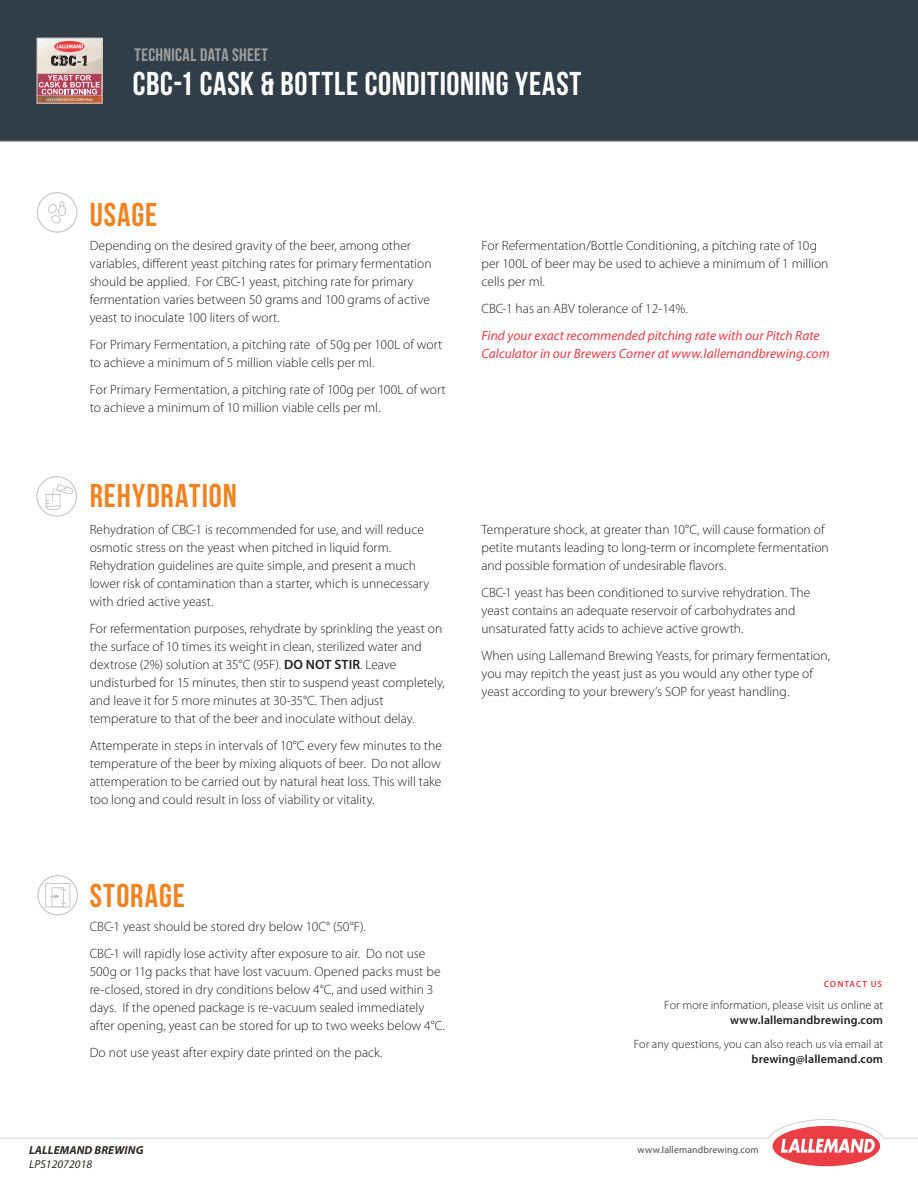
<style>
.page{position:relative;width:918px;height:1188px;background:#fff}
.page>*{position:absolute;margin:0;border:0;box-sizing:border-box;transform-origin:0 0}
.t1{font:33px "Bebas Neue";letter-spacing:.02em;color:#fff}
.t2{font:33px "Bebas Neue";letter-spacing:.03em;color:#ef8424}
.t3{font:18px "Bebas Neue";letter-spacing:.015em;color:#9e9e9e}
.t4{font:300 13.5px/18px "Myriad Pro";color:#231f20}
.t5{font:italic 13.5px/18px "Myriad Pro";letter-spacing:.005em;color:#ea3d44}
.t6{font:300 12px "Myriad Pro";letter-spacing:.005em;color:#231f20}
.t7{font:600 12px "Myriad Pro";letter-spacing:.01em;color:#231f20}
.t8{font:italic 700 11.7px "Myriad Pro";letter-spacing:.01em;color:#2e2926}
.t9{font:italic 11.7px "Myriad Pro";letter-spacing:.01em;color:#2e2926}
.t10{font:9.75px "Myriad Pro";letter-spacing:.015em;color:#4b4c4d}
.t11{font:600 9px "Myriad Pro";letter-spacing:.1em;color:#ea3d44}
.s1{font-weight:600}
</style>
<div class="page">
<div style="left:0;top:0;width:918px;height:141px;background:#313e48"></div>
<hr style="left:0;top:141px;width:918px;height:1px;background:#c4c5c9">
<svg style="left:39px;top:40px;width:62px;height:62px;background:#ce9e9b"></svg>
<div style="left:37px;top:38px;width:66px;height:66px;border:1px solid #c4c5c9"></div>
<svg style="left:0;top:1119px;width:918px;height:48px"></svg>
<div style="left:773px;top:1126px;width:107px;height:40px;background:#ea3d44;border-radius:50%"></div>
<svg style="left:781px;top:1139px;width:94px;height:14px"></svg>
<svg style="left:45px;top:484px;width:28px;height:26px"></svg>
<div style="left:36px;top:476px;width:41px;height:41px;border:1px solid #c4c5c9;border-radius:50%"></div>
<div style="left:37px;top:875px;width:41px;height:40px;border:1px solid #c4c5c9;border-radius:50%"></div>
<svg style="left:45px;top:883px;width:25px;height:24px"></svg>
<div style="left:37px;top:192px;width:40px;height:41px;border:1px solid #c4c5c9;border-radius:50%"></div>
<svg style="left:48px;top:201px;width:18px;height:23px"></svg>
<h2 class="t3" style="left:134px;top:45px;width:135px">TECHNICAL DATA SHEET</h2>
<h1 class="t1" style="left:133px;top:66px;width:450px">CBC-1 CASK &amp; BOTTLE CONDITIONING YEAST</h1>
<h1 class="t2" style="left:90px;top:196px;width:69px">USAGE</h1>
<p class="t4" style="left:90px;top:237px;width:343px">Depending on the desired gravity of the beer, among other variables, different yeast pitching rates for primary fermentation should be applied. For CBC-1 yeast, pitching rate for primary fermentation varies between 50 grams and 100 grams of active yeast to inoculate 100 liters of wort.</p>
<p class="t4" style="left:90px;top:336px;width:354px">For Primary Fermentation, a pitching rate of 50g per 100L of wort to achieve a minimum of 5 million viable cells per ml.</p>
<p class="t4" style="left:90px;top:381px;width:358px">For Primary Fermentation, a pitching rate of 100g per 100L of wort to achieve a minimum of 10 million viable cells per ml.</p>
<h1 class="t2" style="left:90px;top:478px;width:149px">REHYDRATION</h1>
<p class="t4" style="left:90px;top:520px;width:341px">Rehydration of CBC-1 is recommended for use, and will reduce osmotic stress on the yeast when pitched in liquid form.<br>Rehydration guidelines are quite simple, and present a much lower risk of contamination than a starter, which is unnecessary with dried active yeast.</p>
<p class="t4" style="left:90px;top:619px;width:357px">For refermentation purposes, rehydrate by sprinkling the yeast on the surface of 10 times its weight in clean, sterilized water and dextrose (2%) solution at 35°C (95F). <span class="s1">DO NOT STIR</span>. Leave undisturbed for 15 minutes, then stir to suspend yeast completely, and leave it for 5 more minutes at 30-35°C. Then adjust temperature to that of the beer and inoculate without delay.</p>
<p class="t4" style="left:90px;top:736px;width:354px;text-align:justify">Attemperate in steps in intervals of 10°C every few minutes to the temperature of the beer by mixing aliquots of beer. Do not allow attemperation to be carried out by natural heat loss. This will take too long and could result in loss of viability or vitality.</p>
<h1 class="t2" style="left:90px;top:877px;width:97px">STORAGE</h1>
<p class="t4" style="left:90px;top:913px;width:337px;line-height:27px">CBC-1 yeast should be stored dry below 10C° (50°F).<br>CBC-1 will rapidly lose activity after exposure to air. Do not use</p>
<p class="t4" style="left:90px;top:962px;width:357px">500g or 11g packs that have lost vacuum. Opened packs must be re-closed, stored in dry conditions below 4°C, and used within 3 days. If the opened package is re-vacuum sealed immediately after opening, yeast can be stored for up to two weeks below 4°C.</p>
<p class="t4" style="left:90px;top:1043px;width:294px">Do not use yeast after expiry date printed on the pack.</p>
<p class="t8" style="left:29px;top:1143px;width:116px">LALLEMAND BREWING</p>
<p class="t9" style="left:29px;top:1156px;width:65px">LPS12072018</p>
<p class="t4" style="left:481px;top:237px;width:349px">For Refermentation/Bottle Conditioning, a pitching rate of 10g per 100L of beer may be used to achieve a minimum of 1 million cells per ml.</p>
<p class="t4" style="left:481px;top:300px;width:208px">CBC-1 has an ABV tolerance of 12-14%.</p>
<p class="t5" style="left:481px;top:326px;width:350px">Find your exact recommended pitching rate with our Pitch Rate<br>Calculator in our Brewers Corner at www.lallemandbrewing.com</p>
<p class="t4" style="left:481px;top:520px;width:349px">Temperature shock, at greater than 10°C, will cause formation of petite mutants leading to long-term or incomplete fermentation and possible formation of undesirable flavors.</p>
<p class="t4" style="left:481px;top:583px;width:331px">CBC-1 yeast has been conditioned to survive rehydration. The yeast contains an adequate reservoir of carbohydrates and unsaturated fatty acids to achieve active growth.</p>
<p class="t4" style="left:481px;top:646px;width:350px">When using Lallemand Brewing Yeasts, for primary fermentation, you may repitch the yeast just as you would any other type of yeast according to your brewery’s SOP for yeast handling.</p>
<p class="t11" style="left:824px;top:978px;width:60px">CONTACT US</p>
<p class="t6" style="left:664px;top:999px;width:220px">For more information, please visit us online at</p>
<p class="t7" style="left:730px;top:1013px;width:154px">www.lallemandbrewing.com</p>
<p class="t6" style="left:634px;top:1038px;width:251px">For any questions, you can also reach us via email at</p>
<p class="t7" style="left:752px;top:1052px;width:133px">brewing@lallemand.com</p>
<p class="t10" style="left:638px;top:1143px;width:123px">www.lallemandbrewing.com</p>
</div>
